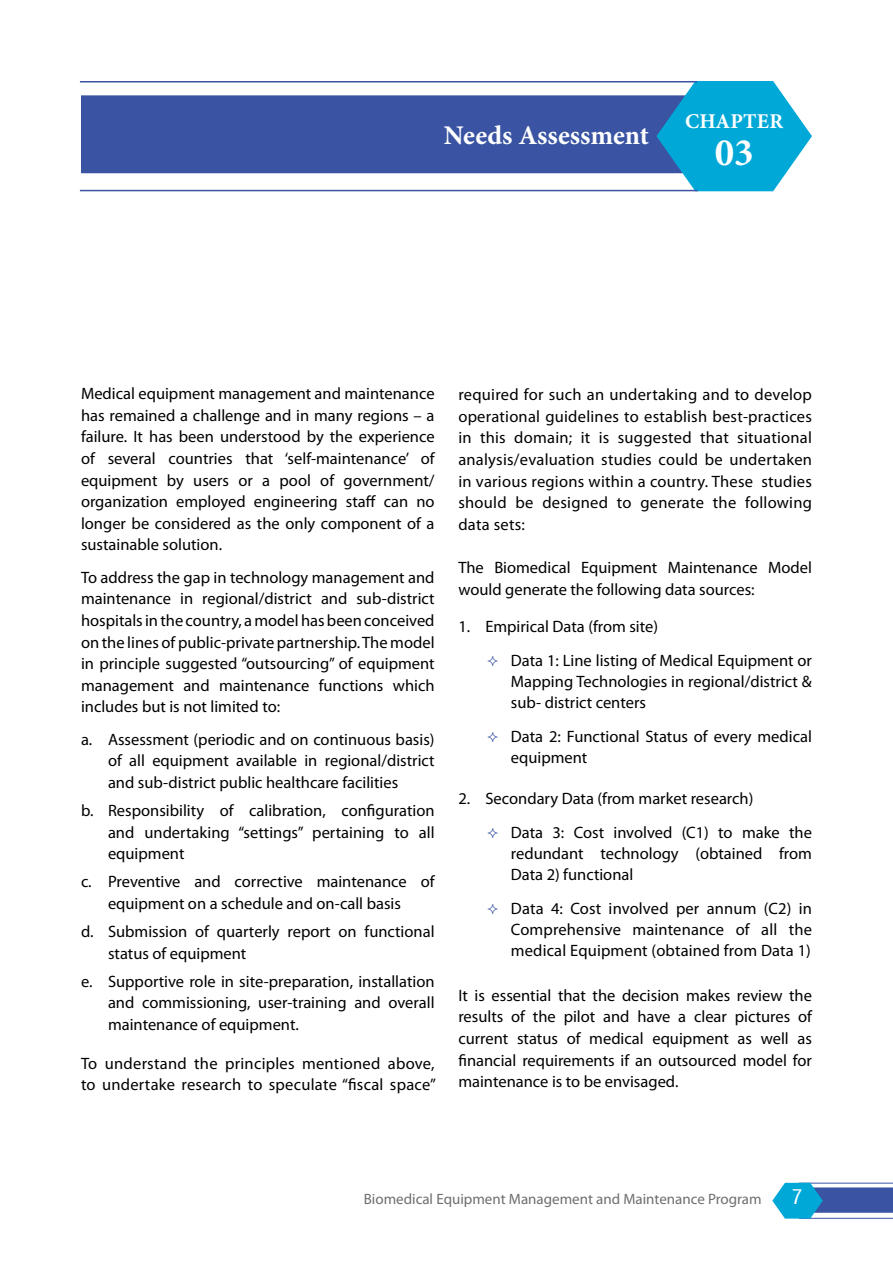
<style>
.page{position:relative;width:893px;height:1263px;background:#fff}
.page>*{position:absolute;margin:0;border:0;box-sizing:border-box;transform-origin:0 0}
.t1{font:700 39px "Minion Pro";color:#fff}
.t2{font:700 27px "Minion Pro";color:#fff}
.t3{font:700 21px "Minion Pro";letter-spacing:.01em;color:#fff}
.t4{font:condensed 21px "Helvetica Neue";color:#fff}
.t5{font:16.5px/21.6px "Myriad Pro";color:#000;text-align:justify}
.t6{font:15px "Myriad Pro";color:#6d6e71}
</style>
<div class="page">
<hr style="left:799px;top:1218px;width:94px;height:1px;background:#3a54a3">
<svg style="left:772px;top:1183px;width:121px;height:35px"></svg>
<div style="left:81px;top:95px;width:575px;height:78px;background:#3a54a3"></div>
<svg style="left:656px;top:81px;width:156px;height:110px"></svg>
<hr style="left:80px;top:81px;width:617px;height:2px;background:#3a54a3">
<hr style="left:80px;top:190px;width:618px;height:1px;background:#3a54a3">
<h2 class="t2" style="left:444px;top:116px;width:207px">Needs Assessment</h2>
<p class="t3" style="left:685px;top:106px;width:100px">Chapter</p>
<h1 class="t1" style="left:715px;top:125px;width:40px">03</h1>
<p class="t5" style="left:81px;top:383px;width:355px">Medical equipment management and maintenance has remained a challenge and in many regions – a failure. It has been understood by the experience of several countries that ‘self-maintenance’ of equipment by users or a pool of government/ organization employed engineering staff can no longer be considered as the only component of a sustainable solution.</p>
<p class="t5" style="left:81px;top:566px;width:355px">To address the gap in technology management and maintenance in regional/district and sub-district hospitals in the country, a model has been conceived on the lines of public-private partnership. The model in principle suggested “outsourcing” of equipment management and maintenance functions which includes but is not limited to:</p>
<p class="t5" style="left:108px;top:728px;width:328px;text-indent:-27px">a. Assessment (periodic and on continuous basis) of all equipment available in regional/district and sub-district public healthcare facilities</p>
<p class="t5" style="left:108px;top:799px;width:328px;text-indent:-27px">b. Responsibility of calibration, configuration and undertaking “settings” pertaining to all equipment</p>
<p class="t5" style="left:81px;top:871px;width:355px;text-align:center">c. Preventive and corrective maintenance of equipment on a schedule and on-call basis</p>
<p class="t5" style="left:108px;top:920px;width:328px;text-indent:-27px">d. Submission of quarterly report on functional status of equipment</p>
<p class="t5" style="left:108px;top:970px;width:328px;text-indent:-27px">e. Supportive role in site-preparation, installation and commissioning, user-training and overall maintenance of equipment.</p>
<p class="t5" style="left:81px;top:1052px;width:356px">To understand the principles mentioned above, to undertake research to speculate “fiscal space”</p>
<p class="t5" style="left:458px;top:384px;width:355px">required for such an undertaking and to develop operational guidelines to establish best-practices in this domain; it is suggested that situational analysis/evaluation studies could be undertaken in various regions within a country. These studies should be designed to generate the following data sets:</p>
<p class="t5" style="left:458px;top:556px;width:355px">The Biomedical Equipment Maintenance Model would generate the following data sources:</p>
<p class="t5" style="left:511px;top:610px;width:303px;line-height:34px;text-indent:-52px">1. Empirical Data (from site)<br>Data 1: Line listing of Medical Equipment or</p>
<p class="t5" style="left:511px;top:671px;width:303px;line-height:21px">Mapping Technologies in regional/district &amp; sub- district centers</p>
<p class="t5" style="left:511px;top:726px;width:303px;line-height:21px">Data 2: Functional Status of every medical equipment</p>
<p class="t5" style="left:511px;top:782px;width:303px;line-height:33.9px;text-indent:-53px">2. Secondary Data (from market research)<br>Data 3: Cost involved (C1) to make the</p>
<p class="t5" style="left:511px;top:843px;width:303px;line-height:21px">redundant technology (obtained from<br>Data 2) functional</p>
<p class="t5" style="left:511px;top:898px;width:303px;line-height:21px">Data 4: Cost involved per annum (C2) in Comprehensive maintenance of all the medical Equipment (obtained from Data 1)</p>
<p class="t5" style="left:458px;top:984px;width:355px">It is essential that the decision makes review the results of the pilot and have a clear pictures of current status of medical equipment as well as financial requirements if an outsourced model for maintenance is to be envisaged.</p>
<p class="t6" style="left:364px;top:1189px;width:399px">Biomedical Equipment Management and Maintenance Program</p>
<p class="t4" style="left:792px;top:1184px;width:12px">7</p>
</div>
